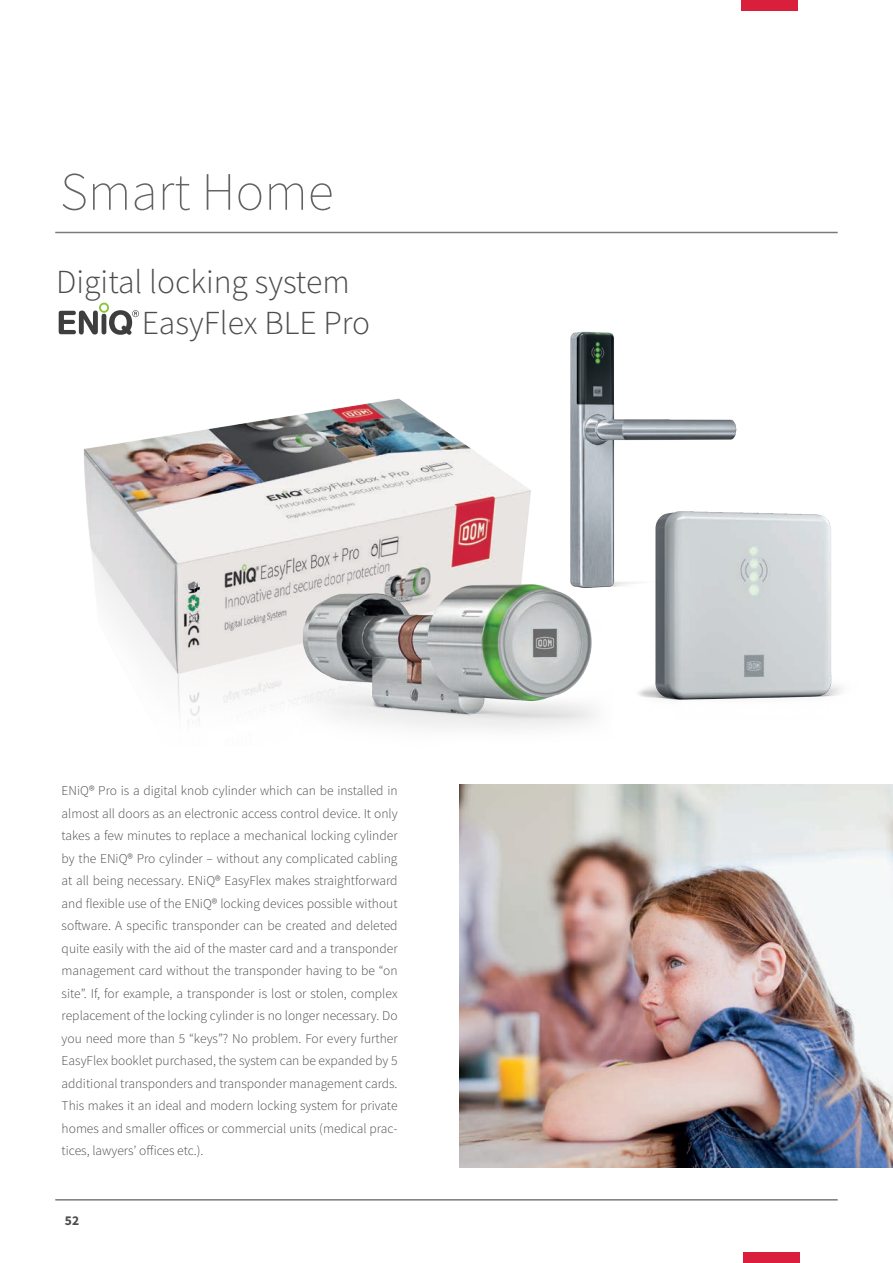
<style>
.page{position:relative;width:893px;height:1263px;background:#fff}
.page>*{position:absolute;margin:0;border:0;box-sizing:border-box;transform-origin:0 0}
.t1{font:200 54px "Source Sans Pro";color:#636366}
.t2{font:300 33.6px "Source Sans Pro";color:#4b4c4d}
.t3{font:300 13.5px/22.5px "Source Sans Pro";color:#4b4c4d;text-align:justify}
.t4{font:700 13.5px "Source Sans Pro";color:#4b4c4d}
</style>
<div class="page">
<div style="left:741px;top:0;width:56px;height:11px;background:#da1f3d"></div>
<div style="left:743px;top:1252px;width:56px;height:11px;background:#da1f3d"></div>
<hr style="left:55px;top:1199px;width:783px;height:1px;background:#787a7d">
<img style="left:638px;top:513px;width:204px;height:188px">
<img style="left:459px;top:784px;width:434px;height:384px">
<hr style="left:55px;top:232px;width:783px;height:1px;background:#787a7d">
<img style="left:58px;top:317px;width:454px;height:405px">
<img style="left:265px;top:502px;width:365px;height:331px">
<img style="left:512px;top:331px;width:248px;height:283px">
<svg style="left:59px;top:303px;width:80px;height:32px"></svg>
<h1 class="t1" style="left:60px;top:159px;width:275px">Smart Home</h1>
<h2 class="t2" style="left:56px;top:262px;width:295px">Digital locking system</h2>
<h2 class="t2" style="left:142px;top:302px;width:230px">EasyFlex BLE Pro</h2>
<p class="t3" style="left:62px;top:779px;width:337px">ENiQ® Pro is a digital knob cylinder which can be installed in almost all doors as an electronic access control device. It only takes a few minutes to replace a mechanical locking cylinder by the ENiQ® Pro cylinder – without any complicated cabling at all being necessary. ENiQ® EasyFlex makes straightforward and flexible use of the ENiQ® locking devices possible without software. A specific transponder can be created and deleted quite easily with the aid of the master card and a transponder management card without the transponder having to be “on site”. If, for example, a transponder is lost or stolen, complex replacement of the locking cylinder is no longer necessary. Do you need more than 5 “keys”? No problem. For every further EasyFlex booklet purchased, the system can be expanded by 5 additional transponders and transponder management cards.<br>This makes it an ideal and modern locking system for private homes and smaller offices or commercial units (medical prac&shy;tices, lawyers’ offices etc.).</p>
<p class="t4" style="left:65px;top:1211px;width:16px">52</p>
</div>
